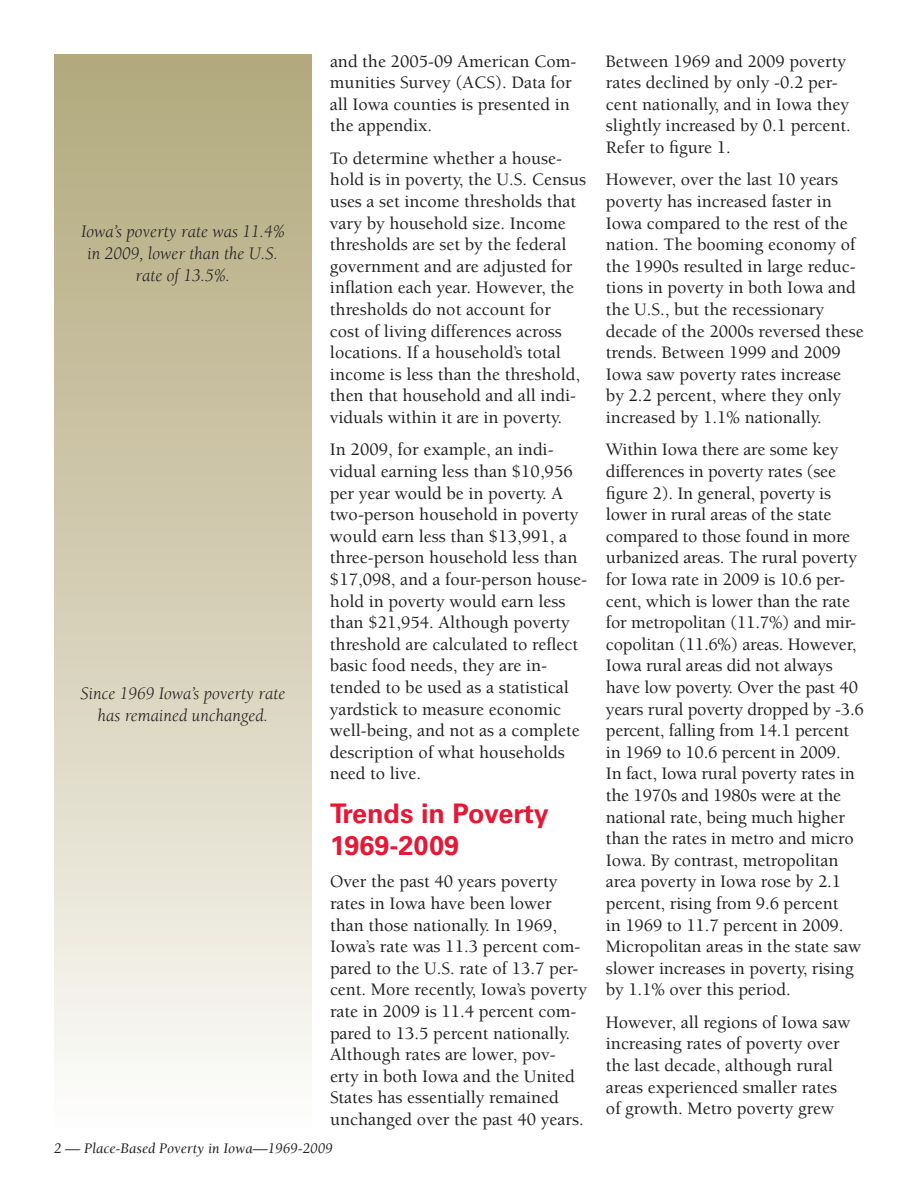
<style>
.page{position:relative;width:918px;height:1188px;background:#fff}
.page>*{position:absolute;margin:0;border:0;box-sizing:border-box;transform-origin:0 0}
.t1{font:700 27px/32.4px "Univers LT Std";color:#e51836}
.t2{font:500 18px/21.6px "Berkeley Std";color:#231f20}
.t3{font:italic 18px/21.6px "Berkeley Std";color:#231f20;text-align:center}
.t4{font:italic 15px "Berkeley Std";color:#231f20}
</style>
<div class="page">
<div style="left:54px;top:54px;width:258px;height:1080px;background:linear-gradient(to bottom,#b0a679,#fcfaf8)"></div>
<p class="t3" style="left:81px;top:221px;width:205px">Iowa’s poverty rate was 11.4% in 2009, lower than the U.S. rate of 13.5%.</p>
<p class="t3" style="left:80px;top:683px;width:207px">Since 1969 Iowa’s poverty rate has remained unchanged.</p>
<p class="t2" style="left:330px;top:51px;width:248px">and the 2005-09 American Com&shy;munities Survey (ACS). Data for all Iowa counties is presented in the appendix.</p>
<p class="t2" style="left:330px;top:148px;width:258px">To determine whether a house&shy;hold is in poverty, the U.S. Census uses a set income thresholds that vary by household size. Income thresholds are set by the federal government and are adjusted for inflation each year. However, the thresholds do not account for<br>cost of living differences across locations. If a household’s total income is less than the threshold, then that household and all indi&shy;viduals within it are in poverty.</p>
<p class="t2" style="left:330px;top:439px;width:259px">In 2009, for example, an indi&shy;vidual earning less than $10,956 per year would be in poverty. A two-person household in poverty would earn less than $13,991, a three-person household less than $17,098, and a four-person house&shy;hold in poverty would earn less than $21,954. Although poverty threshold are calculated to reflect basic food needs, they are in&shy;tended to be used as a statistical yardstick to measure economic well-being, and not as a complete description of what households need to live.</p>
<h2 class="t1" style="left:330px;top:797px;width:220px">Trends in Poverty<br>1969-2009</h2>
<p class="t2" style="left:330px;top:871px;width:259px">Over the past 40 years poverty rates in Iowa have been lower than those nationally. In 1969,<br>Iowa’s rate was 11.3 percent com&shy;pared to the U.S. rate of 13.7 per&shy;cent. More recently, Iowa’s poverty rate in 2009 is 11.4 percent com&shy;pared to 13.5 percent nationally.<br>Although rates are lower, pov&shy;erty in both Iowa and the United<br>States has essentially remained unchanged over the past 40 years.</p>
<p class="t4" style="left:54px;top:1140px;width:280px">2 — Place-Based Poverty in Iowa—1969-2009</p>
<p class="t2" style="left:606px;top:51px;width:246px">Between 1969 and 2009 poverty rates declined by only -0.2 per&shy;cent nationally, and in Iowa they slightly increased by 0.1 percent.<br>Refer to figure 1.</p>
<p class="t2" style="left:606px;top:169px;width:259px">However, over the last 10 years poverty has increased faster in<br>Iowa compared to the rest of the nation. The booming economy of the 1990s resulted in large reduc&shy;tions in poverty in both Iowa and the U.S., but the recessionary decade of the 2000s reversed these trends. Between 1999 and 2009<br>Iowa saw poverty rates increase<br>by 2.2 percent, where they only increased by 1.1% nationally.</p>
<p class="t2" style="left:606px;top:439px;width:259px">Within Iowa there are some key differences in poverty rates (see figure 2). In general, poverty is lower in rural areas of the state compared to those found in more urbanized areas. The rural poverty for Iowa rate in 2009 is 10.6 per&shy;cent, which is lower than the rate for metropolitan (11.7%) and mir&shy;copolitan (11.6%) areas. However,<br>Iowa rural areas did not always have low poverty. Over the past 40 years rural poverty dropped by -3.6 percent, falling from 14.1 percent in 1969 to 10.6 percent in 2009.<br>In fact, Iowa rural poverty rates in the 1970s and 1980s were at the national rate, being much higher than the rates in metro and micro<br>Iowa. By contrast, metropolitan area poverty in Iowa rose by 2.1 percent, rising from 9.6 percent<br>in 1969 to 11.7 percent in 2009.<br>Micropolitan areas in the state saw slower increases in poverty, rising by 1.1% over this period.</p>
<p class="t2" style="left:606px;top:1012px;width:246px">However, all regions of Iowa saw increasing rates of poverty over the last decade, although rural areas experienced smaller rates of growth. Metro poverty grew</p>
</div>
